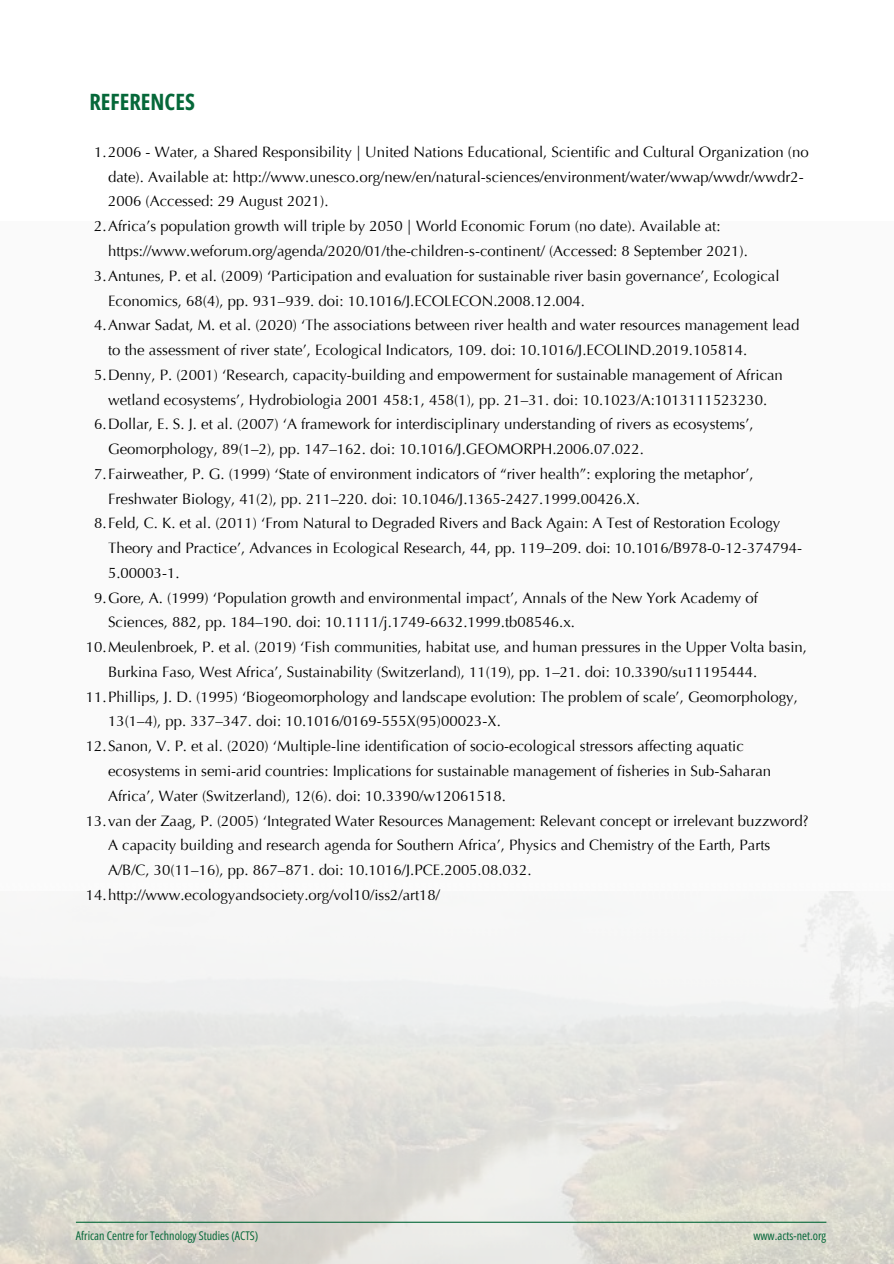
<style>
.page{position:relative;width:894px;height:1264px;background:#fff}
.page>*{position:absolute;margin:0;border:0;box-sizing:border-box;transform-origin:0 0}
.t1{font:700 22.5px "Open Sans Condensed";color:#056839}
.t2{font:15px/24.8px "Optima LT Pro";color:#000}
.t3{font:12px "Open Sans Condensed";color:#056839}
</style>
<div class="page">
<img style="left:0;top:891px;width:893px;height:372px">
<hr style="left:76px;top:1221px;width:750px;height:1px;background:#056839">
<p class="t1" style="left:89px;top:86px;width:107px">REFERENCES</p>
<h1 class="t2" style="left:108px;top:141px;width:702px;text-indent:-14px">1.2006 - Water, a Shared Responsibility | United Nations Educational, Scientific and Cultural Organization (no date). Available at: http://www.unesco.org/new/en/natural-sciences/environment/water/wwap/wwdr/wwdr2-<br>2006 (Accessed: 29 August 2021).</h1>
<p class="t2" style="left:108px;top:215px;width:641px;text-indent:-14px">2.Africa’s population growth will triple by 2050 | World Economic Forum (no date). Available at: https://www.weforum.org/agenda/2020/01/the-children-s-continent/ (Accessed: 8 September 2021).</p>
<p class="t2" style="left:108px;top:265px;width:672px;text-indent:-14px">3.Antunes, P. et al. (2009) ‘Participation and evaluation for sustainable river basin governance’, Ecological<br>Economics, 68(4), pp. 931–939. doi: 10.1016/J.ECOLECON.2008.12.004.</p>
<p class="t2" style="left:108px;top:314px;width:692px;text-indent:-14px">4.Anwar Sadat, M. et al. (2020) ‘The associations between river health and water resources management lead to the assessment of river state’, Ecological Indicators, 109. doi: 10.1016/J.ECOLIND.2019.105814.</p>
<p class="t2" style="left:94px;top:364px;width:690px;text-align:center">5.Denny, P. (2001) ‘Research, capacity-building and empowerment for sustainable management of African wetland ecosystems’, Hydrobiologia 2001 458:1, 458(1), pp. 21–31. doi: 10.1023/A:1013111523230.</p>
<p class="t2" style="left:108px;top:413px;width:647px;text-indent:-14px">6.Dollar, E. S. J. et al. (2007) ‘A framework for interdisciplinary understanding of rivers as ecosystems’,<br>Geomorphology, 89(1–2), pp. 147–162. doi: 10.1016/J.GEOMORPH.2006.07.022.</p>
<p class="t2" style="left:108px;top:463px;width:647px;text-indent:-14px">7.Fairweather, P. G. (1999) ‘State of environment indicators of “river health”: exploring the metaphor’,<br>Freshwater Biology, 41(2), pp. 211–220. doi: 10.1046/J.1365-2427.1999.00426.X.</p>
<p class="t2" style="left:108px;top:512px;width:695px;text-indent:-14px">8.Feld, C. K. et al. (2011) ‘From Natural to Degraded Rivers and Back Again: A Test of Restoration Ecology<br>Theory and Practice’, Advances in Ecological Research, 44, pp. 119–209. doi: 10.1016/B978-0-12-374794-<br>5.00003-1.</p>
<p class="t2" style="left:108px;top:586px;width:651px;text-indent:-14px">9.Gore, A. (1999) ‘Population growth and environmental impact’, Annals of the New York Academy of<br>Sciences, 882, pp. 184–190. doi: 10.1111/j.1749-6632.1999.tb08546.x.</p>
<p class="t2" style="left:108px;top:636px;width:700px;text-indent:-22px">10.Meulenbroek, P. et al. (2019) ‘Fish communities, habitat use, and human pressures in the Upper Volta basin,<br>Burkina Faso, West Africa’, Sustainability (Switzerland), 11(19), pp. 1–21. doi: 10.3390/su11195444.</p>
<p class="t2" style="left:108px;top:685px;width:691px;text-indent:-22px">11.Phillips, J. D. (1995) ‘Biogeomorphology and landscape evolution: The problem of scale’, Geomorphology,<br>13(1–4), pp. 337–347. doi: 10.1016/0169-555X(95)00023-X.</p>
<p class="t2" style="left:108px;top:735px;width:664px;text-indent:-22px">12.Sanon, V. P. et al. (2020) ‘Multiple-line identification of socio-ecological stressors affecting aquatic ecosystems in semi-arid countries: Implications for sustainable management of fisheries in Sub-Saharan<br>Africa’, Water (Switzerland), 12(6). doi: 10.3390/w12061518.</p>
<p class="t2" style="left:108px;top:809px;width:701px;text-indent:-22px">13.van der Zaag, P. (2005) ‘Integrated Water Resources Management: Relevant concept or irrelevant buzzword?<br>A capacity building and research agenda for Southern Africa’, Physics and Chemistry of the Earth, Parts<br>A/B/C, 30(11–16), pp. 867–871. doi: 10.1016/J.PCE.2005.08.032.</p>
<p class="t2" style="left:86px;top:883px;width:356px">14.http://www.ecologyandsociety.org/vol10/iss2/art18/</p>
<p class="t3" style="left:76px;top:1226px;width:184px">African Centre for Technology Studies (ACTS)</p>
<p class="t3" style="left:753px;top:1226px;width:74px">www.acts-net.org</p>
</div>
